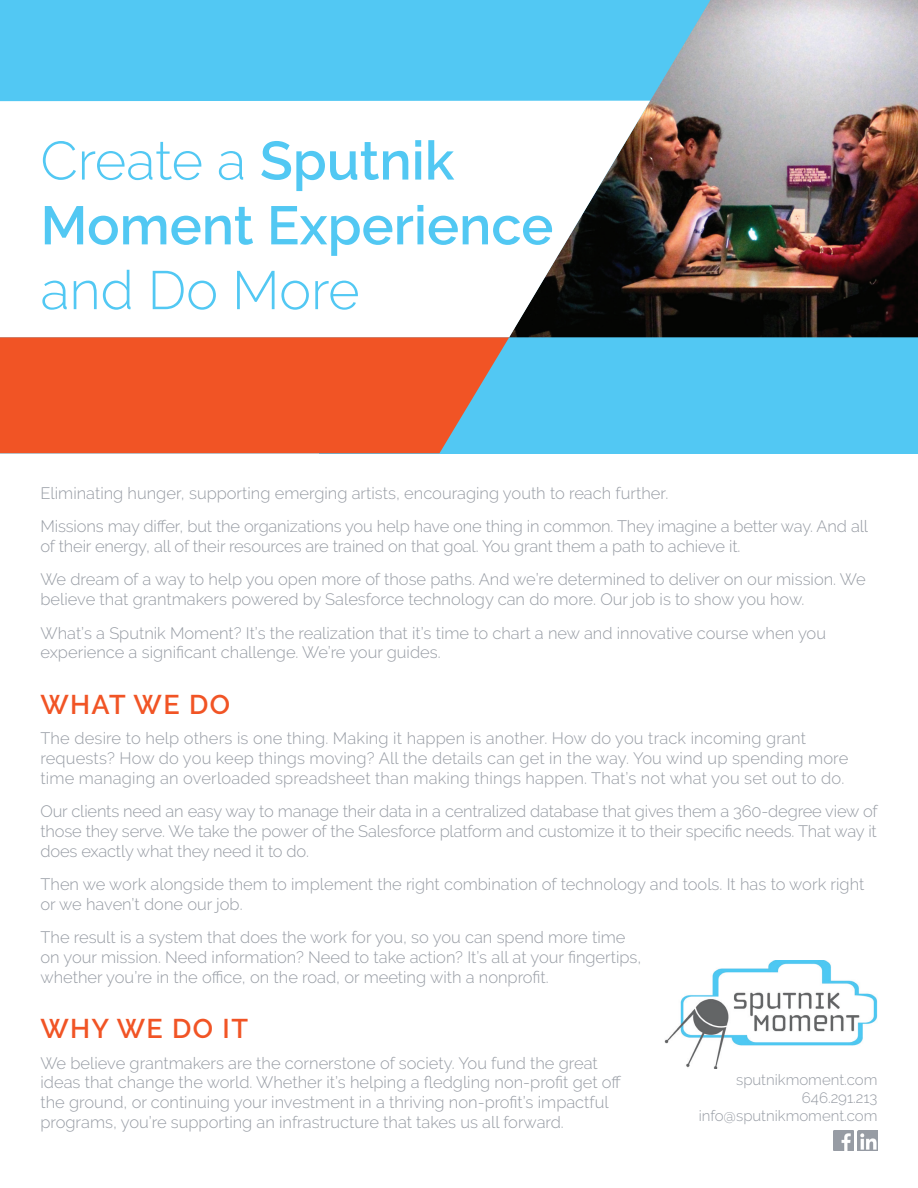
<style>
.page{position:relative;width:918px;height:1188px;background:#fff}
.page>*{position:absolute;margin:0;border:0;box-sizing:border-box;transform-origin:0 0}
.t1{font:600 54px/64.8px "Raleway";color:#52c8f3}
.t2{font:300 54px "Raleway";color:#52c8f3}
.t3{font:600 27px "Raleway";letter-spacing:.05em;color:#f15425}
.t4{font:300 16.5px/19.8px "Raleway";color:#979ca4}
.t5{font:300 15px/18px "Raleway";color:#979ca4;text-align:right}
.s1{font-weight:300}
</style>
<div class="page">
<div style="left:320px;top:307px;width:598px;height:147px;background:#52c8f3"></div>
<img style="left:710px;top:0;width:208px;height:337px">
<svg style="left:0;top:0;width:710px;height:454px;fill:#52c8f3"></svg>
<svg style="left:0;top:101px;width:650px;height:236px"></svg>
<svg style="left:0;top:337px;width:509px;height:116px;fill:#f15425"></svg>
<img style="left:664px;top:960px;width:214px;height:108px">
<img style="left:833px;top:1130px;width:20px;height:20px">
<img style="left:857px;top:1130px;width:21px;height:20px">
<h1 class="t1" style="left:40px;top:128px;width:514px"><span class="s1">Create a</span> Sputnik<br>Moment Experience</h1>
<h1 class="t2" style="left:40px;top:259px;width:321px">and Do More</h1>
<p class="t4" style="left:40px;top:476px;width:829px;line-height:33.3px">Eliminating hunger, supporting emerging artists, encouraging youth to reach further.<br>Missions may differ, but the organizations you help have one thing in common. They imagine a better way. And all</p>
<p class="t4" style="left:40px;top:530px;width:827px;line-height:33.3px">of their energy, all of their resources are trained on that goal. You grant them a path to achieve it.<br>We dream of a way to help you open more of those paths. And we’re determined to deliver on our mission. We</p>
<p class="t4" style="left:40px;top:583px;width:787px;line-height:33.3px">believe that grantmakers powered by Salesforce technology can do more. Our job is to show you how.<br>What’s a Sputnik Moment? It’s the realization that it’s time to chart a new and innovative course when you</p>
<p class="t4" style="left:40px;top:643px;width:402px">experience a significant challenge. We’re your guides.</p>
<h2 class="t3" style="left:40px;top:689px;width:191px">WHAT WE DO</h2>
<p class="t4" style="left:40px;top:728px;width:809px">The desire to help others is one thing. Making it happen is another. How do you track incoming grant requests? How do you keep things moving? All the details can get in the way. You wind up spending more time managing an overloaded spreadsheet than making things happen. That’s not what you set out to do.</p>
<p class="t4" style="left:40px;top:801px;width:839px;text-align:justify">Our clients need an easy way to manage their data in a centralized database that gives them a 360-degree view of those they serve. We take the power of the Salesforce platform and customize it to their specific needs. That way it does exactly what they need it to do.</p>
<p class="t4" style="left:40px;top:874px;width:825px">Then we work alongside them to implement the right combination of technology and tools. It has to work right or we haven’t done our job.</p>
<p class="t4" style="left:40px;top:927px;width:603px">The result is a system that does the work for you, so you can spend more time on your mission. Need information? Need to take action? It’s all at your fingertips, whether you’re in the office, on the road, or meeting with a nonprofit.</p>
<h2 class="t3" style="left:40px;top:1013px;width:209px">WHY WE DO IT</h2>
<p class="t4" style="left:40px;top:1053px;width:582px">We believe grantmakers are the cornerstone of society. You fund the great ideas that change the world. Whether it’s helping a fledgling non-profit get off the ground, or continuing your investment in a thriving non-profit’s impactful programs, you’re supporting an infrastructure that takes us all forward.</p>
<p class="t5" style="left:699px;top:1071px;width:180px">sputnikmoment.com<br>646.291.213 info@sputnikmoment.com</p>
</div>
